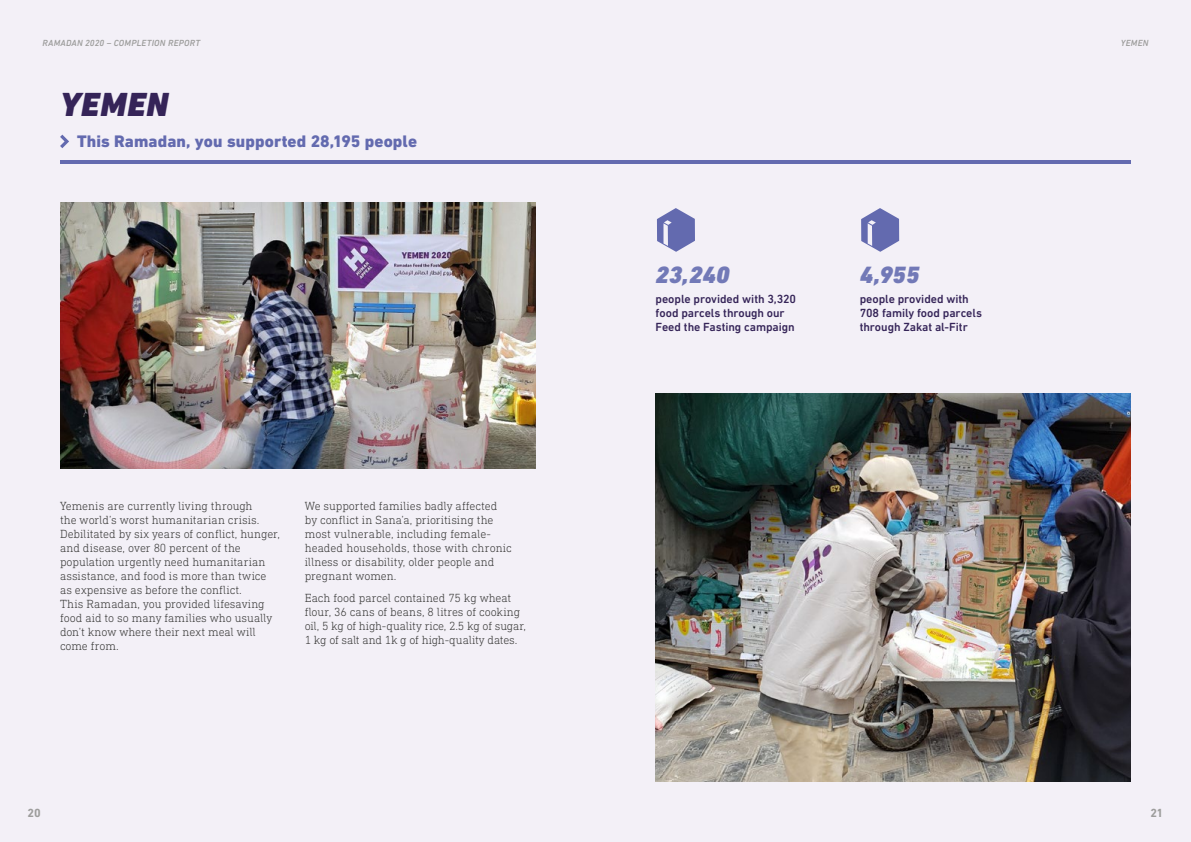
<style>
.page{position:relative;width:1191px;height:842px;background:#fff}
.page>*{position:absolute;margin:0;border:0;box-sizing:border-box;transform-origin:0 0}
.t1{font:italic 900 34px "DIN Next LT Pro";letter-spacing:.03em;color:#352458}
.t2{font:italic 900 24px "DIN Next LT Pro";letter-spacing:.005em;color:#7279b7}
.t3{font:800 17px "DIN Next LT Pro";letter-spacing:.01em;color:#636aaf}
.t4{font:300 12px/14px "DIN Next Slab Pro";color:#3c3c3b}
.t5{font:500 12px/14px "DIN Next LT Pro";letter-spacing:-.005em;color:#352458}
.t6{font:700 12px "DIN Next LT Pro";color:#9d9d9c}
.t7{font:italic 500 9px "DIN Next LT Pro";letter-spacing:.02em;color:#9d9d9c}
</style>
<div class="page">
<div style="left:0;top:0;width:595px;height:842px;background:#f3f0f7"></div>
<img style="left:60px;top:202px;width:475px;height:266px">
<svg style="left:60px;top:135px;width:9px;height:13px"></svg>
<div style="left:595px;top:0;width:596px;height:842px;background:#f3f0f7"></div>
<img style="left:655px;top:393px;width:476px;height:389px">
<hr style="left:60px;top:160px;width:1071px;height:3px;background:#636aaf">
<svg style="left:657px;top:208px;width:38px;height:44px"></svg>
<svg style="left:861px;top:208px;width:38px;height:44px"></svg>
<p class="t7" style="left:43px;top:38px;width:159px">RAMADAN 2020 – COMPLETION REPORT</p>
<p class="t7" style="left:1120px;top:38px;width:29px">YEMEN</p>
<h1 class="t1" style="left:60px;top:84px;width:110px">YEMEN</h1>
<h3 class="t3" style="left:77px;top:131px;width:341px">This Ramadan, you supported 28,195 people</h3>
<p class="t4" style="left:60px;top:499px;width:221px">Yemenis are currently living through<br>the world’s worst humanitarian crisis.<br>Debilitated by six years of conflict, hunger, and disease, over 80 percent of the population urgently need humanitarian assistance, and food is more than twice as expensive as before the conflict.<br>This Ramadan, you provided lifesaving food aid to so many families who usually don’t know where their next meal will come from.</p>
<p class="t4" style="left:305px;top:499px;width:209px">We supported families badly affected by conflict in Sana’a, prioritising the most vulnerable, including female&shy;headed households, those with chronic illness or disability, older people and pregnant women.</p>
<p class="t4" style="left:305px;top:591px;width:223px">Each food parcel contained 75 kg wheat flour, 36 cans of beans, 8 litres of cooking oil, 5 kg of high-quality rice, 2.5 kg of sugar, 1 kg of salt and 1k g of high-quality dates.</p>
<h2 class="t2" style="left:655px;top:261px;width:75px">23,240</h2>
<p class="t5" style="left:655px;top:292px;width:142px">people provided with 3,320 food parcels through our<br>Feed the Fasting campaign</p>
<h2 class="t2" style="left:859px;top:261px;width:61px">4,955</h2>
<p class="t5" style="left:859px;top:292px;width:124px">people provided with<br>708 family food parcels through Zakat al-Fitr</p>
<p class="t6" style="left:28px;top:806px;width:15px">20</p>
<p class="t6" style="left:1150px;top:806px;width:14px">21</p>
</div>
